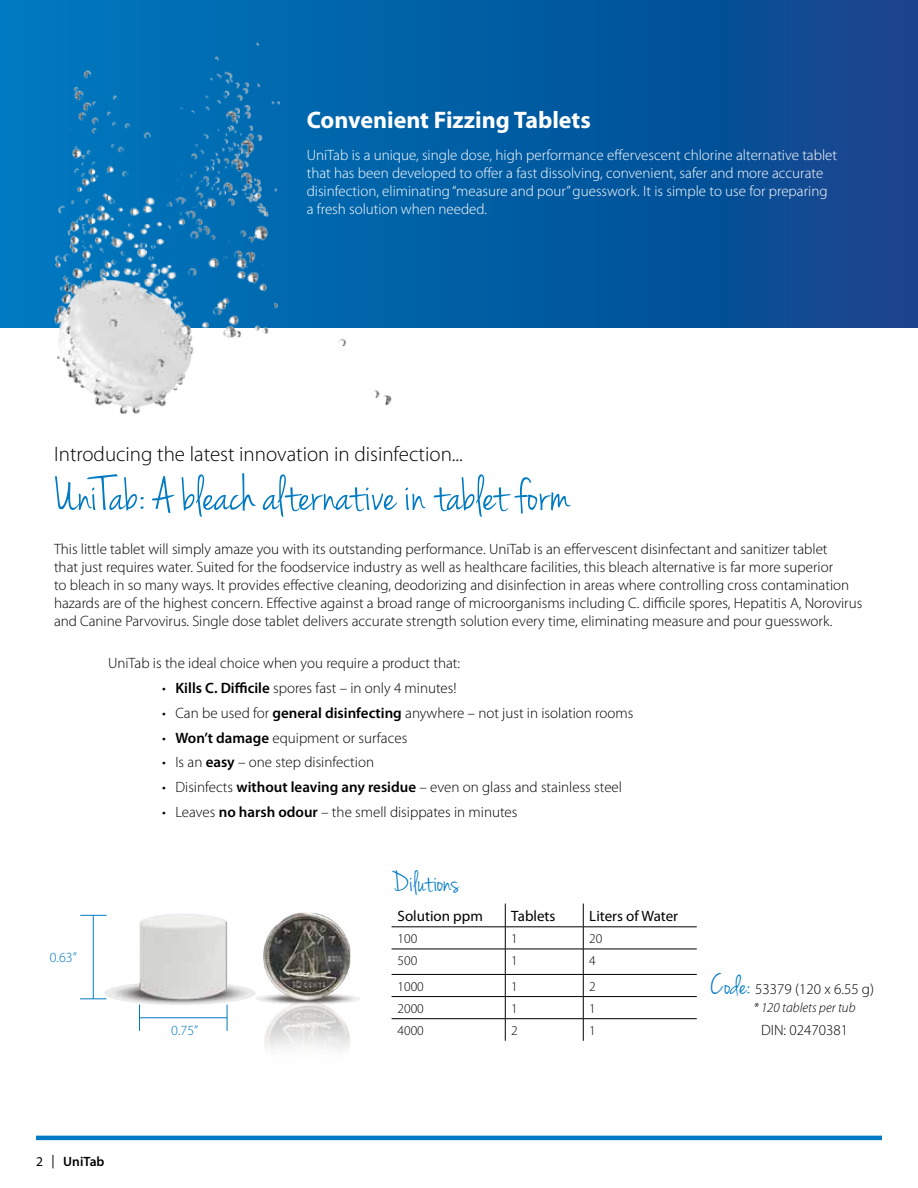
<style>
.page{position:relative;width:918px;height:1188px;background:#fff}
.page>*{position:absolute;margin:0;border:0;box-sizing:border-box;transform-origin:0 0}
.t1{font:51px "Jenna Sue";color:#007ac2}
.t2{font:30px "Jenna Sue";color:#007ac2}
.t3{font:700 24px "Myriad Pro";color:#fff}
.t4{font:300 21px "Myriad Pro";color:#000}
.t5{font:300 15px/18px "Myriad Pro";color:#000}
.t6{font:300 15px/18px "Myriad Pro";color:#fff}
.t7{font:15px "Myriad Pro";color:#000}
.t8{font:300 14.1px "Myriad Pro";color:#007ac2}
.t9{font:300 13.5px "Myriad Pro";color:#000}
.t10{font:italic 300 13.5px "Myriad Pro";color:#000}
.t11{font:600 13.5px "Myriad Pro";color:#000}
.s1{font-weight:600}
.s2{font-weight:400}
.s3{font-family:"Jenna Sue";font-weight:400;font-size:30px;color:#007ac2}
</style>
<div class="page">
<hr style="left:36px;top:1136px;width:846px;height:4px;background:#007ac2">
<svg style="left:0;top:0;width:918px;height:328px;background:#06569d"></svg>
<hr style="left:917px;top:0;width:1px;height:327px;background:#1f428c">
<img style="left:54px;top:19px;width:412px;height:395px">
<hr style="left:392px;top:927px;width:113px;height:1px;background:#000">
<hr style="left:505px;top:927px;width:78px;height:1px;background:#000">
<hr style="left:583px;top:927px;width:114px;height:1px;background:#000">
<hr style="left:392px;top:949px;width:113px;height:1px;background:#000">
<hr style="left:505px;top:949px;width:78px;height:1px;background:#000">
<hr style="left:583px;top:949px;width:114px;height:1px;background:#000">
<hr style="left:392px;top:974px;width:113px;height:1px;background:#000">
<hr style="left:505px;top:974px;width:78px;height:1px;background:#000">
<hr style="left:583px;top:974px;width:114px;height:1px;background:#000">
<hr style="left:392px;top:996px;width:113px;height:1px;background:#000">
<hr style="left:505px;top:996px;width:78px;height:1px;background:#000">
<hr style="left:583px;top:996px;width:114px;height:1px;background:#000">
<hr style="left:392px;top:1018px;width:113px;height:1px;background:#000">
<hr style="left:505px;top:1018px;width:78px;height:1px;background:#000">
<svg style="left:505px;top:904px;width:1px;height:137px"></svg>
<hr style="left:583px;top:1018px;width:114px;height:1px;background:#000">
<svg style="left:583px;top:904px;width:1px;height:137px"></svg>
<img style="left:80px;top:912px;width:280px;height:138px">
<svg style="left:80px;top:915px;width:27px;height:1px"></svg>
<hr style="left:93px;top:915px;width:1px;height:84px;background:#007ac2">
<svg style="left:80px;top:999px;width:26px;height:1px"></svg>
<svg style="left:139px;top:1005px;width:1px;height:26px"></svg>
<hr style="left:140px;top:1018px;width:87px;height:1px;background:#007ac2">
<svg style="left:227px;top:1005px;width:1px;height:26px"></svg>
<h3 class="t3" style="left:307px;top:104px;width:286px">Convenient Fizzing Tablets</h3>
<p class="t6" style="left:307px;top:146px;width:532px">UniTab is a unique, single dose, high performance effervescent chlorine alternative tablet that has been developed to offer a fast dissolving, convenient, safer and more accurate disinfection, eliminating “measure and pour” guesswork. It is simple to use for preparing a fresh solution when needed.</p>
<h3 class="t4" style="left:54px;top:442px;width:410px">Introducing the latest innovation in disinfection...</h3>
<h1 class="t1" style="left:54px;top:466px;width:518px">UniTab: A bleach alternative in tablet form</h1>
<p class="t5" style="left:54px;top:540px;width:810px">This little tablet will simply amaze you with its outstanding performance. UniTab is an effervescent disinfectant and sanitizer tablet<br>that just requires water. Suited for the foodservice industry as well as healthcare facilities, this bleach alternative is far more superior<br>to bleach in so many ways. It provides effective cleaning, deodorizing and disinfection in areas where controlling cross contamination hazards are of the highest concern. Effective against a broad range of microorganisms including C. difficile spores, Hepatitis A, Norovirus and Canine Parvovirus. Single dose tablet delivers accurate strength solution every time, eliminating measure and pour guesswork.</p>
<p class="t5" style="left:108px;top:654px;width:354px">UniTab is the ideal choice when you require a product that:</p>
<p class="t5" style="left:162px;top:679px;width:296px">• <span class="s1">Kills C. Difficile</span> spores fast – in only 4 minutes!</p>
<p class="t5" style="left:162px;top:704px;width:473px">• Can be used for <span class="s1">general disinfecting</span> anywhere – not just in isolation rooms</p>
<p class="t5" style="left:162px;top:729px;width:247px">• <span class="s1">Won’t damage</span> equipment or surfaces</p>
<p class="t5" style="left:162px;top:753px;width:214px">• Is an <span class="s1">easy</span> – one step disinfection</p>
<p class="t5" style="left:162px;top:778px;width:462px">• Disinfects <span class="s1">without leaving any residue</span> – even on glass and stainless steel</p>
<p class="t5" style="left:162px;top:803px;width:357px">• Leaves <span class="s1">no harsh odour</span> – the smell disippates in minutes</p>
<p class="t8" style="left:50px;top:949px;width:29px">0.63”</p>
<p class="t11" style="left:36px;top:1153px;width:70px"><span class="s2">2 |</span> UniTab</p>
<p class="t8" style="left:171px;top:1022px;width:29px">0.75”</p>
<h2 class="t2" style="left:392px;top:865px;width:69px">Dilutions</h2>
<p class="t7" style="left:398px;top:907px;width:87px">Solution ppm</p>
<p class="t7" style="left:511px;top:907px;width:46px">Tablets</p>
<p class="t7" style="left:589px;top:907px;width:90px">Liters of Water</p>
<p class="t9" style="left:398px;top:930px;width:21px">100</p>
<p class="t9" style="left:511px;top:930px;width:8px">1</p>
<p class="t9" style="left:589px;top:930px;width:15px">20</p>
<p class="t9" style="left:398px;top:952px;width:21px">500</p>
<p class="t9" style="left:511px;top:952px;width:8px">1</p>
<p class="t9" style="left:589px;top:952px;width:8px">4</p>
<p class="t9" style="left:398px;top:978px;width:28px">1000</p>
<p class="t9" style="left:511px;top:978px;width:8px">1</p>
<p class="t9" style="left:589px;top:978px;width:8px">2</p>
<p class="t9" style="left:398px;top:1000px;width:28px">2000</p>
<p class="t9" style="left:511px;top:1000px;width:8px">1</p>
<p class="t9" style="left:589px;top:1000px;width:8px">1</p>
<p class="t9" style="left:398px;top:1022px;width:28px">4000</p>
<p class="t9" style="left:511px;top:1022px;width:8px">2</p>
<p class="t9" style="left:589px;top:1022px;width:8px">1</p>
<p class="t5" style="left:761px;top:1021px;width:88px">DIN: 02470381</p>
<p class="t5" style="left:711px;top:980px;width:165px"><span class="s3">Code:</span> 53379 (120 x 6.55 g)</p>
<p class="t10" style="left:753px;top:999px;width:104px">* 120 tablets per tub</p>
</div>
